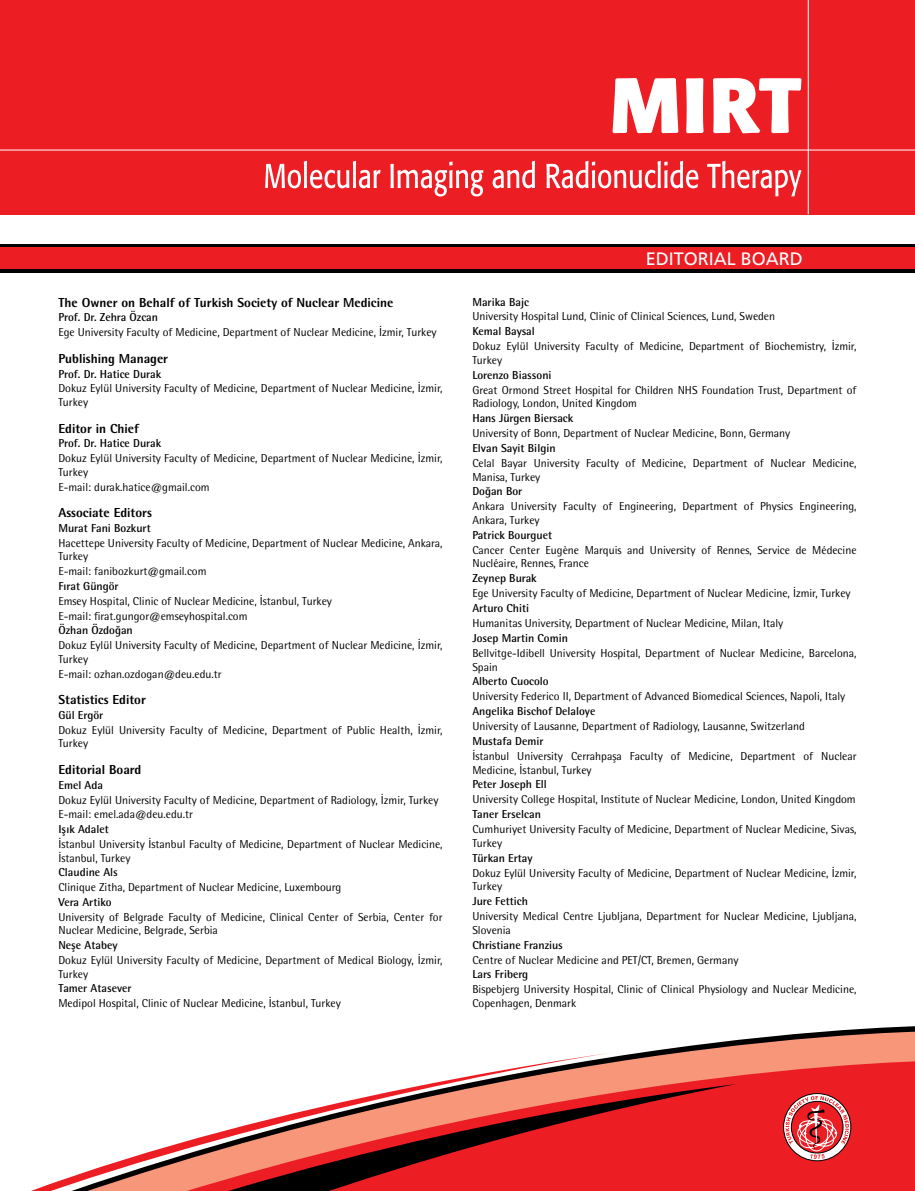
<style>
.page{position:relative;width:915px;height:1191px;background:#fff}
.page>*{position:absolute;margin:0;border:0;box-sizing:border-box;transform-origin:0 0}
.t1{font:18px "Frutiger LT Std";color:#fff}
.t2{font:800 13.05px "Rotis Semi Sans Std";color:#000}
.t3{font:11.55px/13.6px "Rotis Semi Sans Std";color:#000}
.t4{font:700 11.55px "Rotis Semi Sans Std";color:#000}
</style>
<div class="page">
<div style="left:0;top:0;width:914px;height:214px;background:#ed1d24"></div>
<div style="left:0;top:244px;width:914px;height:29px;background:linear-gradient(to right,#000,#000)"></div>
<div style="left:0;top:248px;width:914px;height:21px;background:#ed1d24"></div>
<hr style="left:0;top:150px;width:914px;height:1px;background:#fff">
<hr style="left:807px;top:0;width:1px;height:214px;background:#fff">
<svg style="left:612px;top:78px;width:66px;height:55px"></svg>
<svg style="left:685px;top:78px;width:18px;height:55px"></svg>
<svg style="left:713px;top:78px;width:88px;height:55px"></svg>
<svg style="left:265px;top:161px;width:115px;height:27px"></svg>
<svg style="left:390px;top:162px;width:93px;height:34px"></svg>
<svg style="left:492px;top:161px;width:42px;height:27px"></svg>
<svg style="left:546px;top:161px;width:152px;height:27px"></svg>
<svg style="left:707px;top:161px;width:94px;height:35px"></svg>
<svg style="left:614px;top:1028px;width:300px;height:30px;fill:#f79679"></svg>
<svg style="left:614px;top:1058px;width:300px;height:133px;background:#ed3535"></svg>
<div style="left:614px;top:1084px;width:122px;height:107px;background:#ed1d24"></div>
<svg style="left:31px;top:1053px;width:583px;height:138px"></svg>
<div style="left:782px;top:1093px;width:68px;height:68px;border:1px solid #000;border-radius:50%"></div>
<svg style="left:785px;top:1096px;width:63px;height:63px"></svg>
<p class="t2" style="left:58px;top:294px;width:336px">The Owner on Behalf of Turkish Society of Nuclear Medicine</p>
<p class="t4" style="left:58px;top:310px;width:101px">Prof. Dr. Zehra Özcan</p>
<p class="t3" style="left:58px;top:325px;width:379px">Ege University Faculty of Medicine, Department of Nuclear Medicine, İzmir, Turkey</p>
<p class="t2" style="left:58px;top:350px;width:111px">Publishing Manager</p>
<p class="t4" style="left:58px;top:366px;width:104px">Prof. Dr. Hatice Durak</p>
<p class="t3" style="left:58px;top:381px;width:385px">Dokuz Eylül University Faculty of Medicine, Department of Nuclear Medicine, İzmir,<br>Turkey</p>
<p class="t2" style="left:58px;top:420px;width:82px">Editor in Chief</p>
<p class="t4" style="left:58px;top:436px;width:104px">Prof. Dr. Hatice Durak</p>
<p class="t3" style="left:58px;top:451px;width:385px">Dokuz Eylül University Faculty of Medicine, Department of Nuclear Medicine, İzmir,<br>Turkey</p>
<p class="t3" style="left:58px;top:480px;width:153px">E-mail: durak.hatice@gmail.com</p>
<p class="t2" style="left:58px;top:504px;width:95px">Associate Editors</p>
<p class="t4" style="left:58px;top:521px;width:94px">Murat Fani Bozkurt</p>
<p class="t3" style="left:58px;top:536px;width:385px">Hacettepe University Faculty of Medicine, Department of Nuclear Medicine, Ankara,<br>Turkey</p>
<p class="t3" style="left:58px;top:564px;width:149px">E-mail: fanibozkurt@gmail.com</p>
<p class="t4" style="left:58px;top:579px;width:62px">Fırat Güngör</p>
<p class="t3" style="left:58px;top:593px;width:275px;line-height:14.9px">Emsey Hospital, Clinic of Nuclear Medicine, İstanbul, Turkey<br>E-mail: firat.gungor@emseyhospital.com</p>
<p class="t4" style="left:58px;top:623px;width:76px">Özhan Özdoğan</p>
<p class="t3" style="left:58px;top:638px;width:385px">Dokuz Eylül University Faculty of Medicine, Department of Nuclear Medicine, İzmir,<br>Turkey</p>
<p class="t3" style="left:58px;top:666px;width:165px">E-mail: ozhan.ozdogan@deu.edu.tr</p>
<p class="t2" style="left:58px;top:691px;width:89px">Statistics Editor</p>
<p class="t4" style="left:58px;top:708px;width:46px">Gül Ergör</p>
<p class="t3" style="left:58px;top:723px;width:385px">Dokuz Eylül University Faculty of Medicine, Department of Public Health, İzmir,<br>Turkey</p>
<p class="t2" style="left:58px;top:761px;width:84px">Editorial Board</p>
<p class="t4" style="left:58px;top:777px;width:46px">Emel Ada</p>
<p class="t3" style="left:58px;top:792px;width:381px;line-height:14.9px">Dokuz Eylül University Faculty of Medicine, Department of Radiology, İzmir, Turkey<br>E-mail: emel.ada@deu.edu.tr</p>
<p class="t4" style="left:58px;top:822px;width:52px">Işık Adalet</p>
<p class="t3" style="left:58px;top:837px;width:385px">İstanbul University İstanbul Faculty of Medicine, Department of Nuclear Medicine,<br>İstanbul, Turkey</p>
<p class="t4" style="left:58px;top:865px;width:61px">Claudine Als</p>
<p class="t3" style="left:58px;top:880px;width:284px">Clinique Zitha, Department of Nuclear Medicine, Luxembourg</p>
<p class="t4" style="left:58px;top:895px;width:55px">Vera Artiko</p>
<p class="t3" style="left:58px;top:910px;width:385px">University of Belgrade Faculty of Medicine, Clinical Center of Serbia, Center for<br>Nuclear Medicine, Belgrade, Serbia</p>
<p class="t4" style="left:58px;top:938px;width:61px">Neşe Atabey</p>
<p class="t3" style="left:58px;top:953px;width:385px">Dokuz Eylül University Faculty of Medicine, Department of Medical Biology, İzmir,<br>Turkey</p>
<p class="t4" style="left:58px;top:981px;width:75px">Tamer Atasever</p>
<p class="t3" style="left:58px;top:996px;width:284px">Medipol Hospital, Clinic of Nuclear Medicine, İstanbul, Turkey</p>
<h1 class="t1" style="left:645px;top:248px;width:159px">EDITORIAL BOARD</h1>
<p class="t4" style="left:472px;top:294px;width:58px">Marika Bajc</p>
<p class="t3" style="left:472px;top:309px;width:304px">University Hospital Lund, Clinic of Clinical Sciences, Lund, Sweden</p>
<p class="t4" style="left:472px;top:324px;width:64px">Kemal Baysal</p>
<p class="t3" style="left:472px;top:339px;width:385px">Dokuz Eylül University Faculty of Medicine, Department of Biochemistry, İzmir,<br>Turkey</p>
<p class="t4" style="left:472px;top:368px;width:81px">Lorenzo Biassoni</p>
<p class="t3" style="left:472px;top:383px;width:385px">Great Ormond Street Hospital for Children NHS Foundation Trust, Department of<br>Radiology, London, United Kingdom</p>
<p class="t4" style="left:472px;top:411px;width:102px">Hans Jürgen Biersack</p>
<p class="t3" style="left:472px;top:426px;width:319px">University of Bonn, Department of Nuclear Medicine, Bonn, Germany</p>
<p class="t4" style="left:472px;top:441px;width:85px">Elvan Sayit Bilgin</p>
<p class="t3" style="left:472px;top:456px;width:385px">Celal Bayar University Faculty of Medicine, Department of Nuclear Medicine,<br>Manisa, Turkey</p>
<p class="t4" style="left:472px;top:484px;width:51px">Doğan Bor</p>
<p class="t3" style="left:472px;top:499px;width:385px">Ankara University Faculty of Engineering, Department of Physics Engineering,<br>Ankara, Turkey</p>
<p class="t4" style="left:472px;top:528px;width:81px">Patrick Bourguet</p>
<p class="t3" style="left:472px;top:543px;width:385px">Cancer Center Eugène Marquis and University of Rennes, Service de Médecine<br>Nucléaire, Rennes, France</p>
<p class="t4" style="left:472px;top:571px;width:66px">Zeynep Burak</p>
<p class="t3" style="left:472px;top:586px;width:379px">Ege University Faculty of Medicine, Department of Nuclear Medicine, İzmir, Turkey</p>
<p class="t4" style="left:472px;top:601px;width:58px">Arturo Chiti</p>
<p class="t3" style="left:472px;top:616px;width:312px">Humanitas University, Department of Nuclear Medicine, Milan, Italy</p>
<p class="t4" style="left:472px;top:631px;width:97px">Josep Martin Comin</p>
<p class="t3" style="left:472px;top:646px;width:385px">Bellvitge-Idibell University Hospital, Department of Nuclear Medicine, Barcelona,<br>Spain</p>
<p class="t4" style="left:472px;top:674px;width:78px">Alberto Cuocolo</p>
<p class="t3" style="left:472px;top:689px;width:374px">University Federico II, Department of Advanced Biomedical Sciences, Napoli, Italy</p>
<p class="t4" style="left:472px;top:704px;width:124px">Angelika Bischof Delaloye</p>
<p class="t3" style="left:472px;top:719px;width:334px">University of Lausanne, Department of Radiology, Lausanne, Switzerland</p>
<p class="t4" style="left:472px;top:734px;width:73px">Mustafa Demir</p>
<p class="t3" style="left:472px;top:749px;width:385px">İstanbul University Cerrahpaşa Faculty of Medicine, Department of Nuclear<br>Medicine, İstanbul, Turkey</p>
<p class="t4" style="left:472px;top:777px;width:76px">Peter Joseph Ell</p>
<p class="t3" style="left:472px;top:792px;width:384px">University College Hospital, Institute of Nuclear Medicine, London, United Kingdom</p>
<p class="t4" style="left:472px;top:807px;width:70px">Taner Erselcan</p>
<p class="t3" style="left:472px;top:822px;width:385px">Cumhuriyet University Faculty of Medicine, Department of Nuclear Medicine, Sivas,<br>Turkey</p>
<p class="t4" style="left:472px;top:850px;width:62px">Türkan Ertay</p>
<p class="t3" style="left:472px;top:865px;width:385px">Dokuz Eylül University Faculty of Medicine, Department of Nuclear Medicine, İzmir,<br>Turkey</p>
<p class="t4" style="left:472px;top:894px;width:57px">Jure Fettich</p>
<p class="t3" style="left:472px;top:909px;width:385px">University Medical Centre Ljubljana, Department for Nuclear Medicine, Ljubljana,<br>Slovenia</p>
<p class="t4" style="left:472px;top:937px;width:92px">Christiane Franzius</p>
<p class="t3" style="left:472px;top:952px;width:267px">Centre of Nuclear Medicine and PET/CT, Bremen, Germany</p>
<p class="t4" style="left:472px;top:967px;width:57px">Lars Friberg</p>
<p class="t3" style="left:472px;top:982px;width:385px">Bispebjerg University Hospital, Clinic of Clinical Physiology and Nuclear Medicine,<br>Copenhagen, Denmark</p>
</div>
